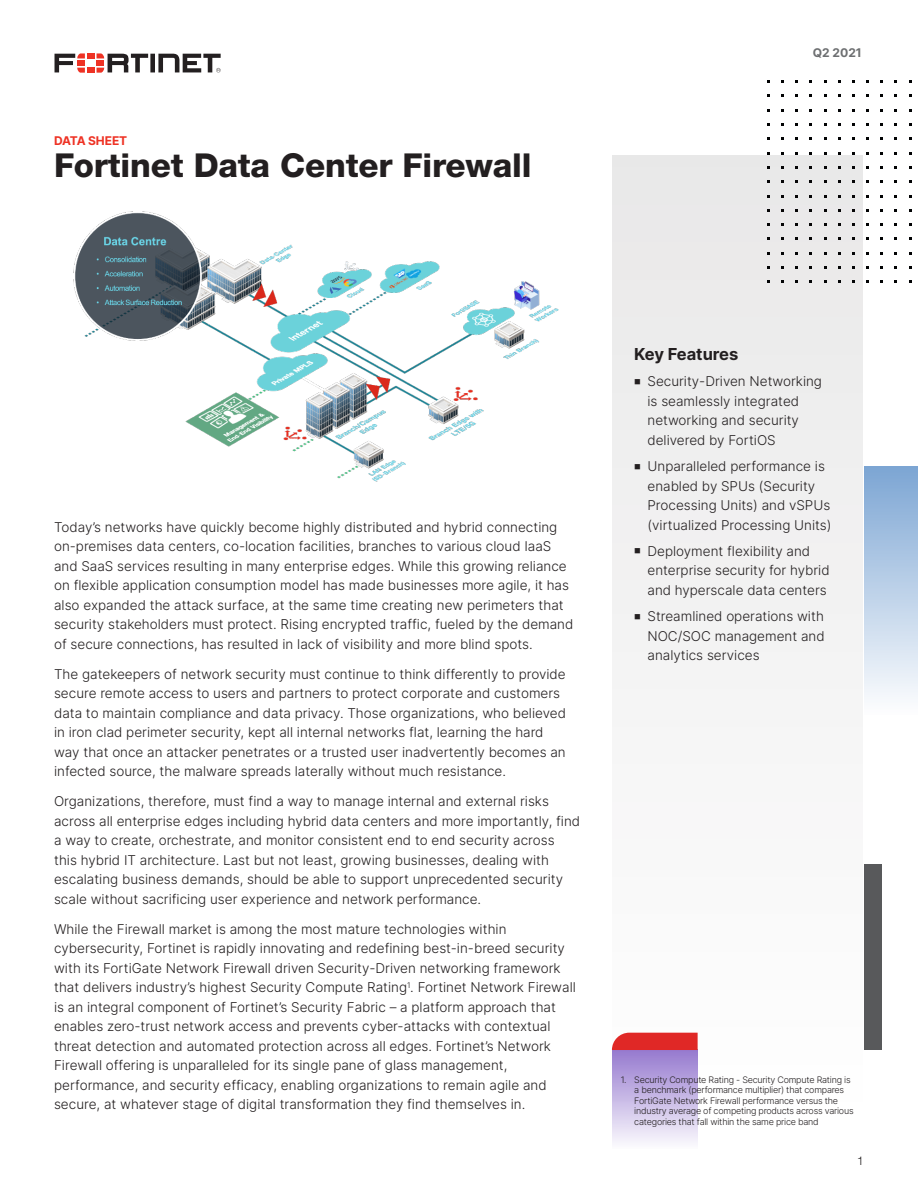
<style>
.page{position:relative;width:918px;height:1188px;background:#fff}
.page>*{position:absolute;margin:0;border:0;box-sizing:border-box;transform-origin:0 0}
.pg1_FortiProduct_tit{font:800 33px "Helvetica Neue LT Std";letter-spacing:-.005em;color:#231f20}
.Sidebar_headline{font:700 16.5px "Inter";color:#231f20}
.Body_text{font:300 13.5px/19.5px "Inter";color:#231f20}
.Page_Header{font:700 12px "Inter";letter-spacing:-.01em;color:#ee3224}
.Body{font:700 12px "Inter";color:#6d6f71}
.t1{font:300 12px "Helvetica Neue LT Pro";color:#231f20}
.SPEC_-_fine_print{font:300 9px/10.5px "Inter";letter-spacing:-.025em;color:#231f20}
</style>
<div class="page">
<svg style="left:55px;top:53px;width:166px;height:20px"></svg>
<svg style="left:612px;top:1050px;width:86px;height:93px"></svg>
<div style="left:864px;top:864px;width:17px;height:185px;background:#58595b"></div>
<div style="left:864px;top:467px;width:54px;height:248px;background:linear-gradient(to bottom,#7ca6d3,#fdfdfe)"></div>
<div style="left:613px;top:156px;width:250px;height:957px;background:#f2f2f2"></div>
<img style="left:74px;top:212px;width:485px;height:270px">
<p class="Page_Header" style="left:54px;top:132px;width:75px">DATA SHEET</p>
<p class="pg1_FortiProduct_tit" style="left:54px;top:145px;width:479px">Fortinet Data Center Firewall</p>
<p class="Body" style="left:813px;top:44px;width:50px">Q2 2021</p>
<p class="Body_text" style="left:54px;top:517px;width:521px">Today’s networks have quickly become highly distributed and hybrid connecting on-premises data centers, co-location facilities, branches to various cloud IaaS and SaaS services resulting in many enterprise edges. While this growing reliance on flexible application consumption model has made businesses more agile, it has also expanded the attack surface, at the same time creating new perimeters that security stakeholders must protect. Rising encrypted traffic, fueled by the demand of secure connections, has resulted in lack of visibility and more blind spots.</p>
<p class="Body_text" style="left:54px;top:664px;width:513px">The gatekeepers of network security must continue to think differently to provide secure remote access to users and partners to protect corporate and customers data to maintain compliance and data privacy. Those organizations, who believed in iron clad perimeter security, kept all internal networks flat, learning the hard way that once an attacker penetrates or a trusted user inadvertently becomes an infected source, the malware spreads laterally without much resistance.</p>
<p class="Body_text" style="left:54px;top:791px;width:528px">Organizations, therefore, must find a way to manage internal and external risks across all enterprise edges including hybrid data centers and more importantly, find a way to create, orchestrate, and monitor consistent end to end security across this hybrid IT architecture. Last but not least, growing businesses, dealing with escalating business demands, should be able to support unprecedented security scale without sacrificing user experience and network performance.</p>
<p class="Body_text" style="left:54px;top:919px;width:523px">While the Firewall market is among the most mature technologies within cybersecurity, Fortinet is rapidly innovating and redefining best-in-breed security with its FortiGate Network Firewall driven Security-Driven networking framework that delivers industry’s highest Security Compute Rating<sup>1</sup>. Fortinet Network Firewall is an integral component of Fortinet’s Security Fabric – a platform approach that enables zero-trust network access and prevents cyber-attacks with contextual threat detection and automated protection across all edges. Fortinet’s Network Firewall offering is unparalleled for its single pane of glass management, performance, and security efficacy, enabling organizations to remain agile and secure, at whatever stage of digital transformation they find themselves in.</p>
<p class="Sidebar_headline" style="left:634px;top:342px;width:106px">Key Features</p>
<p class="Body_text" style="left:648px;top:371px;width:176px;text-indent:-14px">■ Security-Driven Networking is seamlessly integrated networking and security delivered by FortiOS</p>
<p class="Body_text" style="left:648px;top:456px;width:186px;text-indent:-14px">■ Unparalleled performance is enabled by SPUs (Security<br>Processing Units) and vSPUs (virtualized Processing Units)</p>
<p class="Body_text" style="left:648px;top:541px;width:184px;text-indent:-14px">■ Deployment flexibility and enterprise security for hybrid and hyperscale data centers</p>
<p class="Body_text" style="left:648px;top:606px;width:179px;text-align:justify;text-indent:-14px">■ Streamlined operations with NOC/SOC management and analytics services</p>
<p class="SPEC_-_fine_print" style="left:634px;top:1074px;width:221px;text-indent:-14px">1. Security Compute Rating - Security Compute Rating is a benchmark (performance multiplier) that compares FortiGate Network Firewall performance versus the industry average of competing products across various categories that fall within the same price band</p>
<p class="t1" style="left:857px;top:1154px;width:8px">1</p>
</div>
